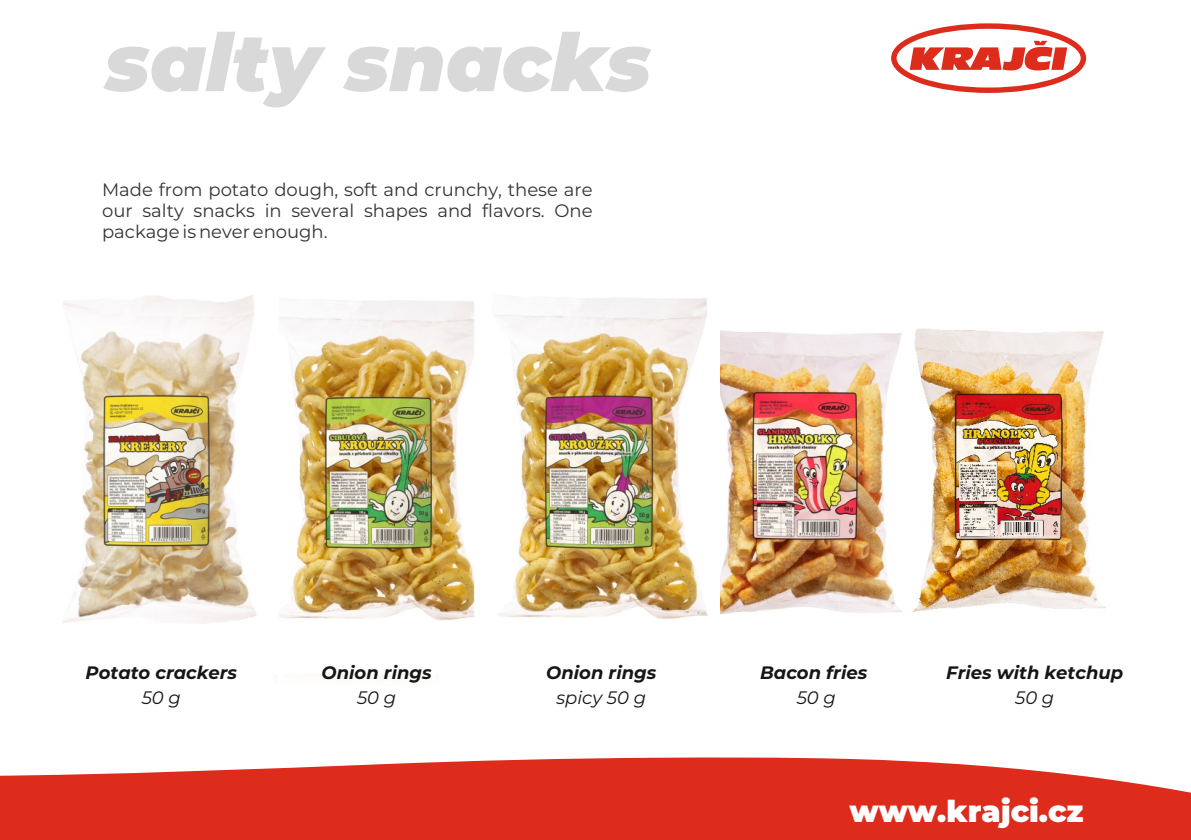
<style>
.page{position:relative;width:1191px;height:840px;background:#fff}
.page>*{position:absolute;margin:0;border:0;box-sizing:border-box;transform-origin:0 0}
.t1{font:italic 900 80px "Montserrat";color:#d9d9da}
.t2{font:900 30px "Montserrat";color:#fff}
.t3{font:18px/21px "Montserrat";color:#333;text-align:justify}
.t4{font:italic 700 18px "Montserrat";color:#151616}
.t5{font:italic 18px "Montserrat";color:#151616}
</style>
<div class="page">
<img style="left:913px;top:328px;width:193px;height:284px">
<img style="left:720px;top:330px;width:181px;height:285px">
<svg style="left:891px;top:23px;width:195px;height:70px"></svg>
<img style="left:494px;top:298px;width:214px;height:321px">
<img style="left:279px;top:300px;width:196px;height:378px">
<img style="left:62px;top:295px;width:195px;height:329px">
<svg style="left:0;top:757px;width:1191px;height:82px;fill:#dd2b1c"></svg>
<h1 class="t1" style="left:105px;top:14px;width:548px">salty snacks</h1>
<p class="t3" style="left:102px;top:179px;width:492px">Made from potato dough, soft and crunchy, these are our salty snacks in several shapes and flavors. One package is never enough.</p>
<p class="t4" style="left:86px;top:661px;width:153px">Potato crackers</p>
<p class="t5" style="left:142px;top:686px;width:41px">50 g</p>
<p class="t4" style="left:321px;top:661px;width:112px">Onion rings</p>
<p class="t5" style="left:357px;top:686px;width:41px">50 g</p>
<p class="t4" style="left:546px;top:661px;width:112px">Onion rings</p>
<p class="t5" style="left:556px;top:686px;width:91px">spicy 50 g</p>
<p class="t4" style="left:760px;top:661px;width:109px">Bacon fries</p>
<p class="t5" style="left:796px;top:686px;width:41px">50 g</p>
<p class="t4" style="left:946px;top:661px;width:178px">Fries with ketchup</p>
<p class="t5" style="left:1015px;top:686px;width:41px">50 g</p>
<h2 class="t2" style="left:849px;top:792px;width:236px">www.krajci.cz</h2>
</div>
